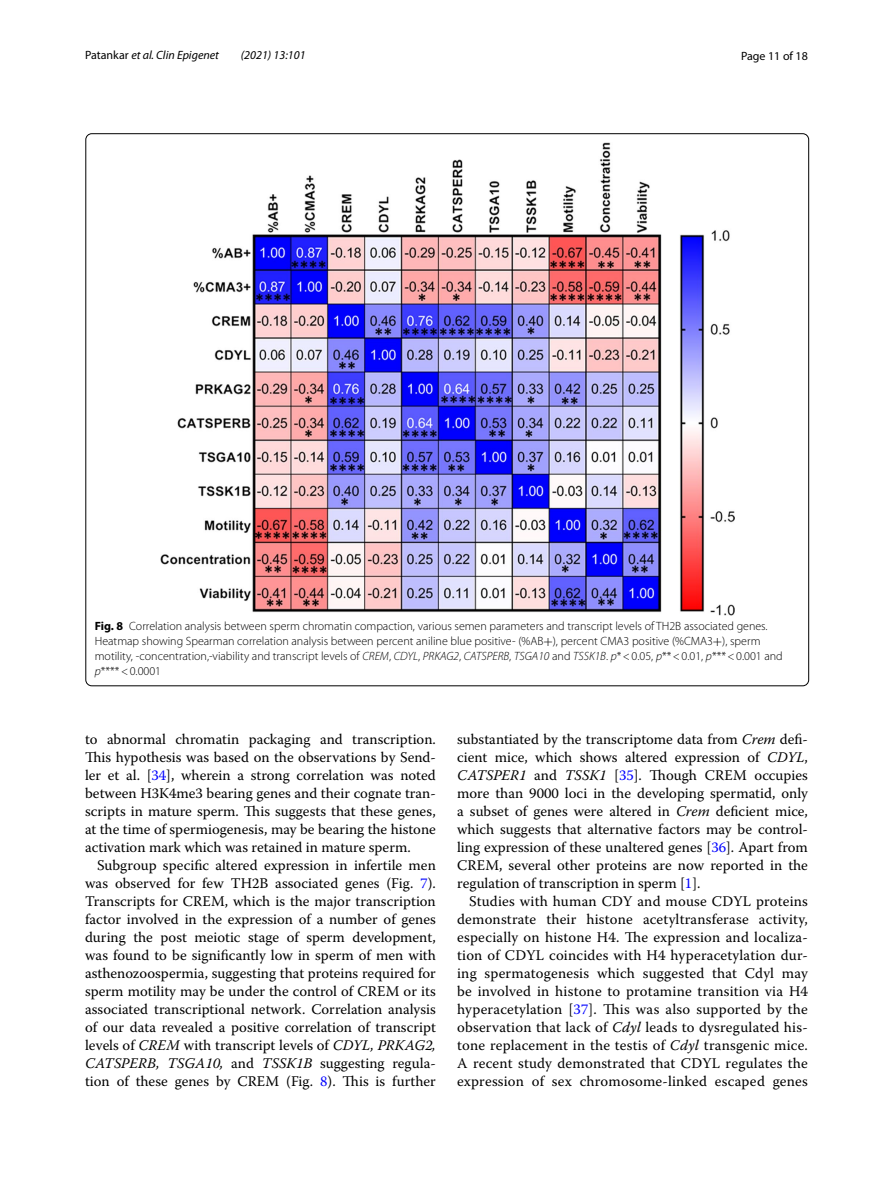
<style>
.page{position:relative;width:893px;height:1187px;background:#fff}
.page>*{position:absolute;margin:0;border:0;box-sizing:border-box;transform-origin:0 0}
.t1{font:14.7px/18px "Warnock Pro";color:#000;text-align:justify}
.t2{font:300 12px/15px "Myriad Pro";color:#000}
.t3{font:italic 12px "Myriad Pro";color:#000}
.t4{font:12px "Myriad Pro";color:#000}
.s1{font-style:normal}
.s2{font-weight:700}
.s3{font-family:"MTSY";font-weight:400}
.s4{font-style:italic}
.s5{color:#00f}
</style>
<div class="page">
<img style="left:160px;top:143px;width:574px;height:472px">
<p class="t3" style="left:85px;top:48px;width:136px"><span class="s1">Patankar</span> et al. Clin Epigenet</p>
<p class="t3" style="left:241px;top:48px;width:66px">(2021) 13:101</p>
<p class="t4" style="left:741px;top:48px;width:68px">Page 11 of 18</p>
<p class="t2" style="left:95px;top:619px;width:689px"><span class="s2">Fig. 8</span> Correlation analysis between sperm chromatin compaction, various semen parameters and transcript levels of TH2B associated genes.<br>Heatmap showing Spearman correlation analysis between percent aniline blue positive- (%AB<span class="s3">+</span>), percent CMA3 positive (%CMA3<span class="s3">+</span>), sperm motility, -concentration,-viability and transcript levels of <span class="s4">CREM</span>, <span class="s4">CDYL</span>, <span class="s4">PRKAG2</span>, <span class="s4">CATSPERB</span>, <span class="s4">TSGA10</span> and <span class="s4">TSSK1B</span>. <span class="s4">p</span>*&lt;0.05, <span class="s4">p</span>**&lt;0.01, <span class="s4">p</span>***&lt;0.001 and <span class="s4">p</span>****&lt;0.0001</p>
<p class="t1" style="left:85px;top:729px;width:352px">to abnormal chromatin packaging and transcription.<br>This hypothesis was based on the observations by Send&shy;ler et al. [<span class="s5">34</span>], wherein a strong correlation was noted between H3K4me3 bearing genes and their cognate tran&shy;scripts in mature sperm. This suggests that these genes, at the time of spermiogenesis, may be bearing the histone activation mark which was retained in mature sperm.</p>
<p class="t1" style="left:85px;top:855px;width:352px;text-indent:12px">Subgroup specific altered expression in infertile men was observed for few TH2B associated genes (Fig. <span class="s5">7</span>).<br>Transcripts for CREM, which is the major transcription factor involved in the expression of a number of genes during the post meiotic stage of sperm development, was found to be significantly low in sperm of men with asthenozoospermia, suggesting that proteins required for sperm motility may be under the control of CREM or its associated transcriptional network. Correlation analysis of our data revealed a positive correlation of transcript levels of <span class="s4">CREM</span> with transcript levels of <span class="s4">CDYL, PRKAG2, CATSPERB, TSGA10,</span> and <span class="s4">TSSK1B</span> suggesting regula&shy;tion of these genes by CREM (Fig. <span class="s5">8</span>). This is further</p>
<p class="t1" style="left:457px;top:729px;width:352px">substantiated by the transcriptome data from <span class="s4">Crem</span> defi&shy;cient mice, which shows altered expression of <span class="s4">CDYL</span>, <span class="s4">CATSPER1</span> and <span class="s4">TSSK1</span> [<span class="s5">35</span>]. Though CREM occupies more than 9000 loci in the developing spermatid, only a subset of genes were altered in <span class="s4">Crem</span> deficient mice, which suggests that alternative factors may be control&shy;ling expression of these unaltered genes [<span class="s5">36</span>]. Apart from CREM, several other proteins are now reported in the regulation of transcription in sperm [<span class="s5">1</span>].</p>
<p class="t1" style="left:457px;top:891px;width:352px;text-indent:12px">Studies with human CDY and mouse CDYL proteins demonstrate their histone acetyltransferase activity, especially on histone H4. The expression and localiza&shy;tion of CDYL coincides with H4 hyperacetylation dur&shy;ing spermatogenesis which suggested that Cdyl may be involved in histone to protamine transition via H4 hyperacetylation [<span class="s5">37</span>]. This was also supported by the observation that lack of <span class="s4">Cdyl</span> leads to dysregulated his&shy;tone replacement in the testis of <span class="s4">Cdyl</span> transgenic mice.<br>A recent study demonstrated that CDYL regulates the expression of sex chromosome-linked escaped genes</p>
</div>
